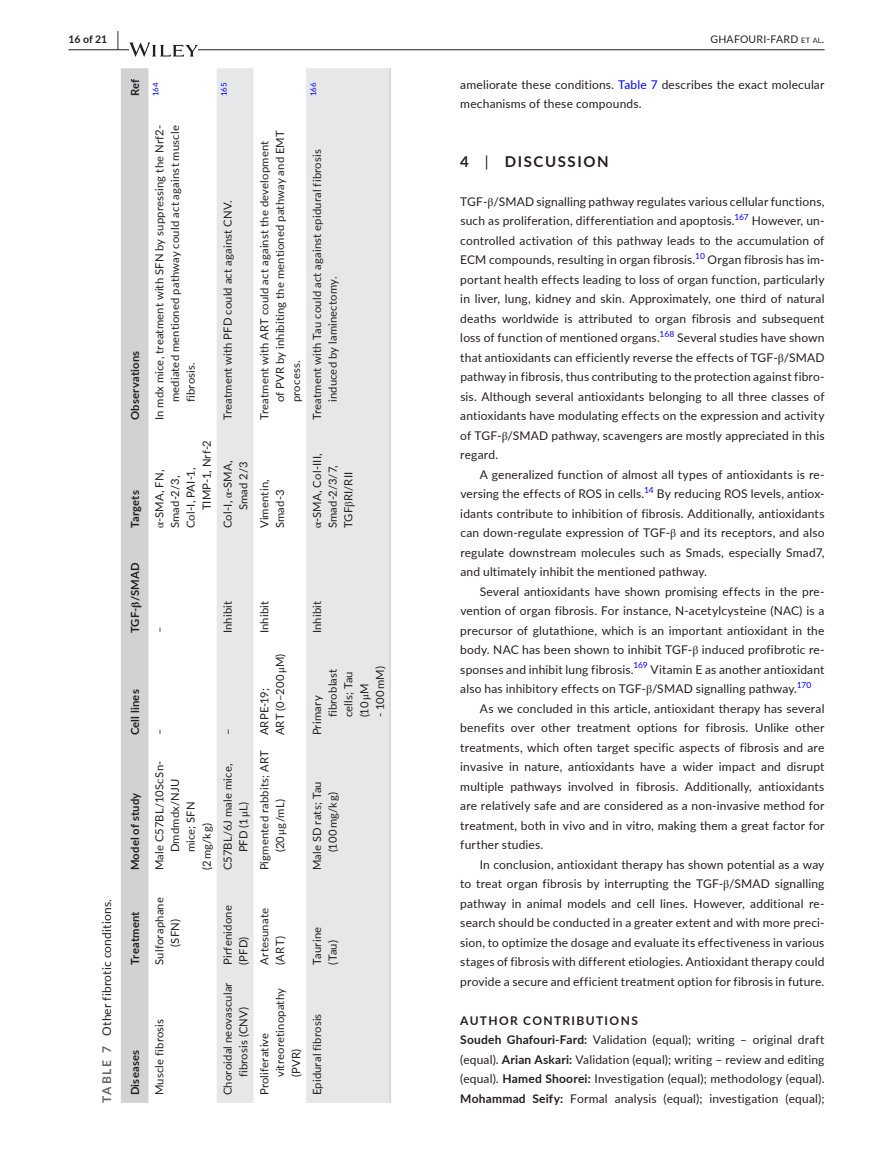
<style>
.page{position:relative;width:893px;height:1174px;background:#fff}
.page>*{position:absolute;margin:0;border:0;box-sizing:border-box;transform-origin:0 0}
.t1{font:700 15px "Lato";letter-spacing:.11em;color:#231f20}
.t2{font:12px/19.5px "Lato";letter-spacing:.015em;color:#231f20;text-align:justify}
.t3{font:700 12px "Lato";letter-spacing:.145em;color:#636366}
.t4{font:11.25px/15.8px "Lato";letter-spacing:.015em;color:#231f20}
.t5{font:700 11.25px "Lato";letter-spacing:.02em;color:#231f20}
.t6{font:10.5px "Lato";letter-spacing:.025em;color:#231f20}
.t7{font:700 10.5px "Lato";color:#231f20}
.t8{font:8.4px "Lato";letter-spacing:-.005em;color:#00f}
.t9{font:7.8px "Lato";color:#00f}
.s1{font-size:19.5px}
.s2{font-size:7.35px}
.s3{color:#00f}
.s4{font-family:"STIX"}
.s5{font-weight:400}
.s6{font-weight:700}
</style>
<div class="page">
<hr style="left:68px;top:49px;width:756px;height:1px;background:#231f20">
<svg style="left:129px;top:42px;width:69px;height:15px"></svg>
<div style="left:121px;top:68px;width:27px;height:1034px;background:#d1d2d4"></div>
<svg style="left:217px;top:68px;width:172px;height:1034px;fill:#e6e7e9"></svg>
<hr style="left:389px;top:972px;width:2px;height:130px;background:#d1d2d4">
<hr style="left:389px;top:878px;width:2px;height:94px;background:#d1d2d4">
<hr style="left:389px;top:743px;width:2px;height:135px;background:#d1d2d4">
<hr style="left:389px;top:641px;width:2px;height:102px;background:#d1d2d4">
<hr style="left:389px;top:536px;width:2px;height:105px;background:#d1d2d4">
<hr style="left:389px;top:428px;width:2px;height:108px;background:#d1d2d4">
<hr style="left:389px;top:104px;width:2px;height:324px;background:#d1d2d4">
<hr style="left:389px;top:68px;width:2px;height:36px;background:#d1d2d4">
<p class="t7" style="left:68px;top:31px;width:52px">16 of 21 <span class="s1">|</span></p>
<p class="t6" style="left:710px;top:31px;width:116px">GHAFOURI-FARD <span class="s2">et al</span>.</p>
<p class="t2" style="left:460px;top:74px;width:366px">ameliorate these conditions. <span class="s3">Table 7</span> describes the exact molecular mechanisms of these compounds.</p>
<p class="t5" style="left:127px;top:96px;width:19px;rotate:-90deg">Ref</p>
<p class="t9" style="left:150px;top:96px;width:16px;rotate:-90deg">164</p>
<p class="t9" style="left:308px;top:96px;width:15px;rotate:-90deg">166</p>
<p class="t9" style="left:218px;top:96px;width:15px;rotate:-90deg">165</p>
<p class="t2" style="left:97px;top:1035px;width:138px;rotate:-90deg">Other fibrotic conditions.</p>
<p class="t3" style="left:98px;top:1102px;width:58px;rotate:-90deg">TABLE 7</p>
<p class="t5" style="left:127px;top:420px;width:71px;rotate:-90deg">Observations</p>
<p class="t5" style="left:127px;top:528px;width:40px;rotate:-90deg">Targets</p>
<p class="t4" style="left:151px;top:402px;width:278px;text-align:justify;text-indent:-18px;rotate:-90deg">In mdx mice, treatment with SFN by suppressing the Nrf2- mediated mentioned pathway could act against muscle fibrosis.</p>
<p class="t4" style="left:198px;top:510px;width:72px;rotate:-90deg">TIMP-1, Nrf-2</p>
<p class="t4" style="left:151px;top:528px;width:60px;rotate:-90deg"><span class="s4">α</span>-SMA, FN,</p>
<p class="t4" style="left:167px;top:528px;width:54px;rotate:-90deg">Smad-2/3,</p>
<p class="t4" style="left:182px;top:528px;width:62px;rotate:-90deg">Col-I, PAI-1,</p>
<p class="t4" style="left:219px;top:420px;width:221px;rotate:-90deg">Treatment with PFD could act against CNV.</p>
<p class="t4" style="left:219px;top:528px;width:70px;text-align:right;rotate:-90deg">Col-I, <span class="s4">α</span>-SMA,<br>Smad 2/3</p>
<p class="t4" style="left:256px;top:402px;width:273px;text-indent:-18px;rotate:-90deg">Treatment with ART could act against the development of PVR by inhibiting the mentioned pathway and EMT process.</p>
<p class="t4" style="left:309px;top:402px;width:254px;text-indent:-18px;rotate:-90deg">Treatment with Tau could act against epidural fibrosis induced by laminectomy.</p>
<p class="t4" style="left:256px;top:528px;width:51px;rotate:-90deg">Vimentin,<br>Smad-3</p>
<p class="t4" style="left:309px;top:528px;width:76px;rotate:-90deg"><span class="s4">α</span>-SMA, Col-III,<br>Smad-2/3/7,<br>TGF<span class="s4">β</span>RI/RII</p>
<p class="t5" style="left:127px;top:633px;width:72px;rotate:-90deg">TGF-<span class="s4">β</span>/SMAD</p>
<p class="t5" style="left:127px;top:735px;width:48px;rotate:-90deg">Cell lines</p>
<p class="t5" style="left:127px;top:870px;width:79px;rotate:-90deg">Model of study</p>
<p class="t5" style="left:127px;top:965px;width:55px;rotate:-90deg">Treatment</p>
<p class="t5" style="left:127px;top:1095px;width:47px;rotate:-90deg">Diseases</p>
<p class="t4" style="left:151px;top:633px;width:8px;rotate:-90deg">–</p>
<p class="t4" style="left:151px;top:735px;width:8px;rotate:-90deg">–</p>
<p class="t4" style="left:151px;top:870px;width:111px;rotate:-90deg">Male C57BL/10ScSn-</p>
<p class="t4" style="left:167px;top:852px;width:75px;rotate:-90deg">Dmdmdx/NJU</p>
<p class="t4" style="left:182px;top:852px;width:52px;rotate:-90deg">mice; SFN</p>
<p class="t4" style="left:198px;top:870px;width:49px;rotate:-90deg">(2 mg/kg)</p>
<p class="t4" style="left:219px;top:633px;width:34px;rotate:-90deg">Inhibit</p>
<p class="t4" style="left:219px;top:735px;width:8px;rotate:-90deg">–</p>
<p class="t4" style="left:219px;top:852px;width:90px;text-indent:-18px;rotate:-90deg">C57BL/6J male mice,<br>PFD (1 <span class="s4">μ</span>L)</p>
<p class="t4" style="left:256px;top:633px;width:34px;rotate:-90deg">Inhibit</p>
<p class="t4" style="left:256px;top:735px;width:83px;rotate:-90deg">ARPE-19;<br>ART (0–200 <span class="s4">μ</span>M)</p>
<p class="t4" style="left:256px;top:852px;width:103px;text-indent:-18px;rotate:-90deg">Pigmented rabbits; ART (20 <span class="s4">μ</span>g/mL)</p>
<p class="t4" style="left:151px;top:965px;width:69px;text-align:center;rotate:-90deg">Sulforaphane (SFN)</p>
<p class="t4" style="left:151px;top:1095px;width:78px;rotate:-90deg">Muscle fibrosis</p>
<p class="t4" style="left:219px;top:965px;width:61px;rotate:-90deg">Pirfenidone (PFD)</p>
<p class="t4" style="left:219px;top:1095px;width:114px;text-align:center;rotate:-90deg">Choroidal neovascular fibrosis (CNV)</p>
<p class="t4" style="left:256px;top:965px;width:58px;rotate:-90deg">Artesunate (ART)</p>
<p class="t4" style="left:256px;top:1077px;width:91px;text-indent:-18px;rotate:-90deg">Proliferative vitreoretinopathy (PVR)</p>
<p class="t4" style="left:309px;top:633px;width:34px;rotate:-90deg">Inhibit</p>
<p class="t4" style="left:309px;top:717px;width:50px;text-indent:-18px;rotate:-90deg">Primary fibroblast cells; Tau (10 <span class="s4">μ</span>M</p>
<p class="t4" style="left:372px;top:717px;width:53px;rotate:-90deg">- 100 mM)</p>
<p class="t4" style="left:309px;top:852px;width:73px;text-indent:-18px;rotate:-90deg">Male SD rats; Tau (100 mg/kg)</p>
<p class="t4" style="left:309px;top:965px;width:39px;rotate:-90deg">Taurine (Tau)</p>
<p class="t4" style="left:309px;top:1095px;width:83px;rotate:-90deg">Epidural fibrosis</p>
<p class="t1" style="left:460px;top:150px;width:150px">4 <span class="s5">|</span> DISCUSSION</p>
<p class="t2" style="left:460px;top:191px;width:366px">TGF-<span class="s4">β</span>/SMAD signalling pathway regulates various cellular functions, such as proliferation, differentiation and apoptosis.</p>
<p class="t8" style="left:734px;top:211px;width:16px">167</p>
<p class="t2" style="left:460px;top:210px;width:366px;text-indent:292px">However, un&shy;controlled activation of this pathway leads to the accumulation of ECM compounds, resulting in organ fibrosis.</p>
<p class="t8" style="left:695px;top:250px;width:11px">10</p>
<p class="t2" style="left:460px;top:249px;width:366px;text-indent:247px">Organ fibrosis has im&shy;portant health effects leading to loss of organ function, particularly in liver, lung, kidney and skin. Approximately, one third of natural deaths worldwide is attributed to organ fibrosis and subsequent loss of function of mentioned organs.</p>
<p class="t8" style="left:660px;top:328px;width:16px">168</p>
<p class="t2" style="left:460px;top:327px;width:366px;text-indent:217px">Several studies have shown that antioxidants can efficiently reverse the effects of TGF-<span class="s4">β</span>/SMAD pathway in fibrosis, thus contributing to the protection against fibro&shy;sis. Although several antioxidants belonging to all three classes of antioxidants have modulating effects on the expression and activity of TGF-<span class="s4">β</span>/SMAD pathway, scavengers are mostly appreciated in this regard.</p>
<p class="t2" style="left:460px;top:464px;width:366px;text-indent:19px">A generalized function of almost all types of antioxidants is re&shy;versing the effects of ROS in cells.</p>
<p class="t8" style="left:644px;top:484px;width:11px">14</p>
<p class="t2" style="left:460px;top:483px;width:366px;text-indent:196px">By reducing ROS levels, antiox&shy;idants contribute to inhibition of fibrosis. Additionally, antioxidants can down-regulate expression of TGF-<span class="s4">β</span> and its receptors, and also regulate downstream molecules such as Smads, especially Smad7, and ultimately inhibit the mentioned pathway.</p>
<p class="t2" style="left:460px;top:581px;width:366px;text-indent:20px">Several antioxidants have shown promising effects in the pre&shy;vention of organ fibrosis. For instance, N-acetylcysteine (NAC) is a precursor of glutathione, which is an important antioxidant in the body. NAC has been shown to inhibit TGF-<span class="s4">β</span> induced profibrotic re&shy;sponses and inhibit lung fibrosis.</p>
<p class="t8" style="left:633px;top:659px;width:16px">169</p>
<p class="t2" style="left:460px;top:659px;width:366px;text-indent:190px">Vitamin E as another antioxidant also has inhibitory effects on TGF-<span class="s4">β</span>/SMAD signalling pathway.</p>
<p class="t8" style="left:797px;top:679px;width:16px">170</p>
<p class="t2" style="left:460px;top:698px;width:366px;text-indent:20px">As we concluded in this article, antioxidant therapy has several benefits over other treatment options for fibrosis. Unlike other treatments, which often target specific aspects of fibrosis and are invasive in nature, antioxidants have a wider impact and disrupt multiple pathways involved in fibrosis. Additionally, antioxidants are relatively safe and are considered as a non-invasive method for treatment, both in vivo and in vitro, making them a great factor for further studies.</p>
<p class="t2" style="left:460px;top:854px;width:366px;text-indent:20px">In conclusion, antioxidant therapy has shown potential as a way to treat organ fibrosis by interrupting the TGF-<span class="s4">β</span>/SMAD signalling pathway in animal models and cell lines. However, additional re&shy;search should be conducted in a greater extent and with more preci&shy;sion, to optimize the dosage and evaluate its effectiveness in various stages of fibrosis with different etiologies. Antioxidant therapy could provide a secure and efficient treatment option for fibrosis in future.</p>
<p class="t2" style="left:460px;top:1010px;width:366px;text-align:left"><span class="s6">AUTHOR CONTRIBUTIONS<br>Soudeh Ghafouri-Fard:</span> Validation (equal); writing – original draft (equal). <span class="s6">Arian Askari:</span> Validation (equal); writing – review and editing (equal). <span class="s6">Hamed Shoorei:</span> Investigation (equal); methodology (equal).</p>
<p class="t2" style="left:460px;top:1088px;width:366px"><span class="s6">Mohammad Seify:</span> Formal analysis (equal); investigation (equal);</p>
</div>
